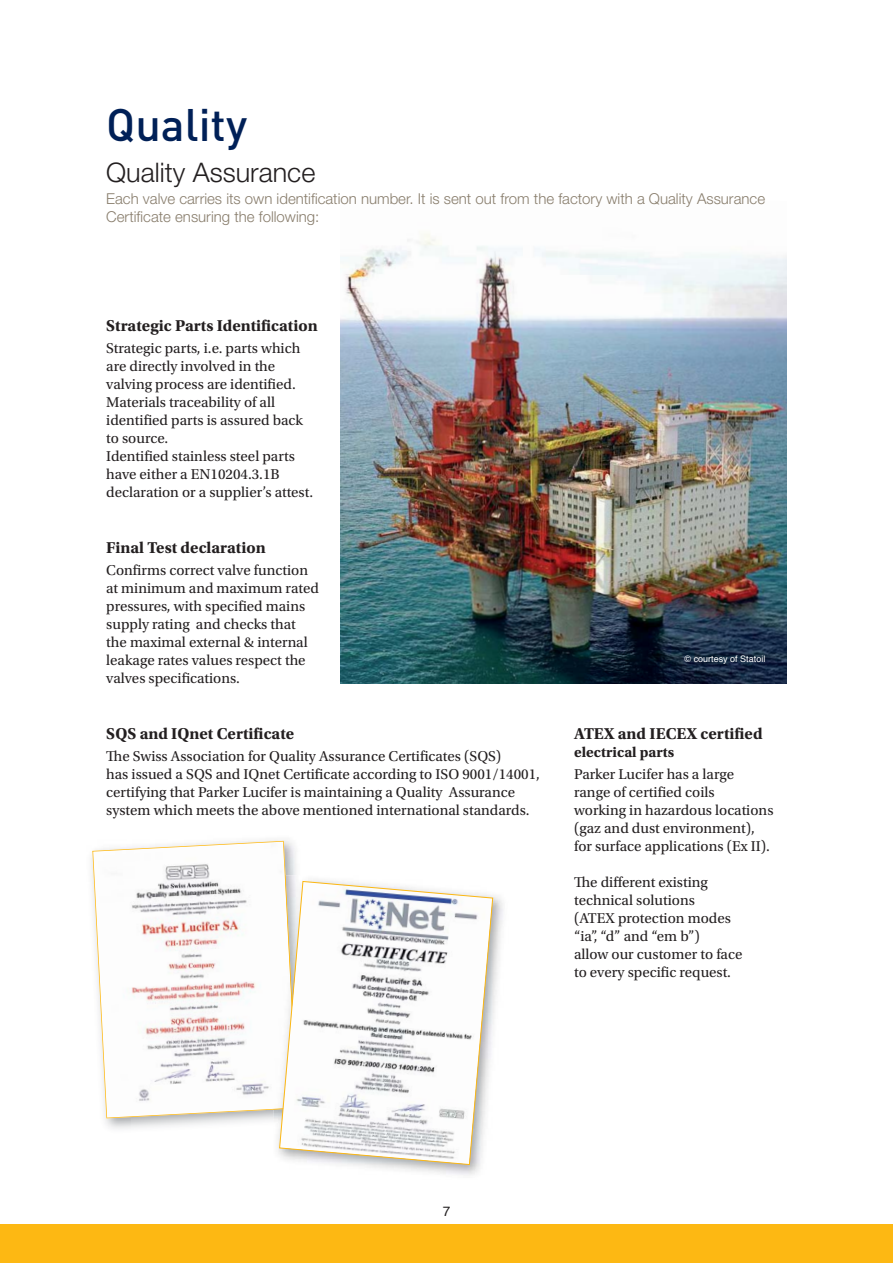
<style>
.page{position:relative;width:893px;height:1263px;background:#fff}
.page>*{position:absolute;margin:0;border:0;box-sizing:border-box;transform-origin:0 0}
.t1{font:500 45px "DINOT";color:#002057}
.t2{font:300 27px "Helvetica Neue LT Std";color:#231f20}
.t3{font:700 16.5px "Utopia Std";color:#231f20}
.t4{font:15px/18px "Utopia Std";color:#231f20}
.t5{font:300 15px/18px "Helvetica Neue LT Std";color:#887d6c}
.t6{font:700 15px "Utopia Std";color:#231f20}
.t7{font:13.5px "Helvetica";color:#231f20}
.t8{font:9px "Helvetica";color:#fff}
</style>
<div class="page">
<div style="left:0;top:1225px;width:893px;height:38px;background:#fdb813"></div>
<img style="left:340px;top:233px;width:447px;height:451px">
<img style="left:105px;top:1118px;width:27px;height:11px">
<svg style="left:92px;top:841px;width:204px;height:277px"></svg>
<img style="left:273px;top:876px;width:40px;height:257px">
<img style="left:273px;top:875px;width:25px;height:235px">
<svg style="left:279px;top:881px;width:214px;height:284px"></svg>
<h1 class="t1" style="left:106px;top:109px;width:142px">Quality</h1>
<h2 class="t2" style="left:106px;top:162px;width:211px">Quality Assurance</h2>
<p class="t5" style="left:106px;top:191px;width:660px">Each valve carries its own identification number. It is sent out from the factory with a Quality Assurance<br>Certificate ensuring the following:</p>
<p class="t3" style="left:106px;top:319px;width:213px">Strategic Parts Identification</p>
<p class="t4" style="left:106px;top:341px;width:208px">Strategic parts, i.e. parts which are directly involved in the valving process are identified.<br>Materials traceability of all identified parts is assured back to source.<br>Identified stainless steel parts have either a EN10204.3.1B declaration or a supplier’s attest.</p>
<p class="t3" style="left:106px;top:541px;width:161px">Final Test declaration</p>
<p class="t4" style="left:106px;top:563px;width:214px">Confirms correct valve function at minimum and maximum rated pressures, with specified mains supply rating and checks that the maximal external &amp; internal leakage rates values respect the valves specifications.</p>
<p class="t3" style="left:106px;top:727px;width:189px">SQS and IQnet Certificate</p>
<p class="t4" style="left:106px;top:749px;width:435px">The Swiss Association for Quality Assurance Certificates (SQS)<br>has issued a SQS and IQnet Certificate according to ISO 9001/14001, certifying that Parker Lucifer is maintaining a Quality Assurance system which meets the above mentioned international standards.</p>
<p class="t8" style="left:685px;top:655px;width:82px">© courtesy of Statoil</p>
<p class="t3" style="left:574px;top:727px;width:190px">ATEX and IECEX certified</p>
<p class="t6" style="left:574px;top:746px;width:102px">electrical parts</p>
<p class="t4" style="left:574px;top:767px;width:201px">Parker Lucifer has a large range of certified coils<br>working in hazardous locations (gaz and dust environment), for surface applications (Ex II).</p>
<p class="t4" style="left:574px;top:875px;width:170px">The different existing technical solutions<br>(ATEX protection modes “ia”, “d” and “em b”)<br>allow our customer to face to every specific request.</p>
<p class="t7" style="left:443px;top:1206px;width:9px">7</p>
</div>
